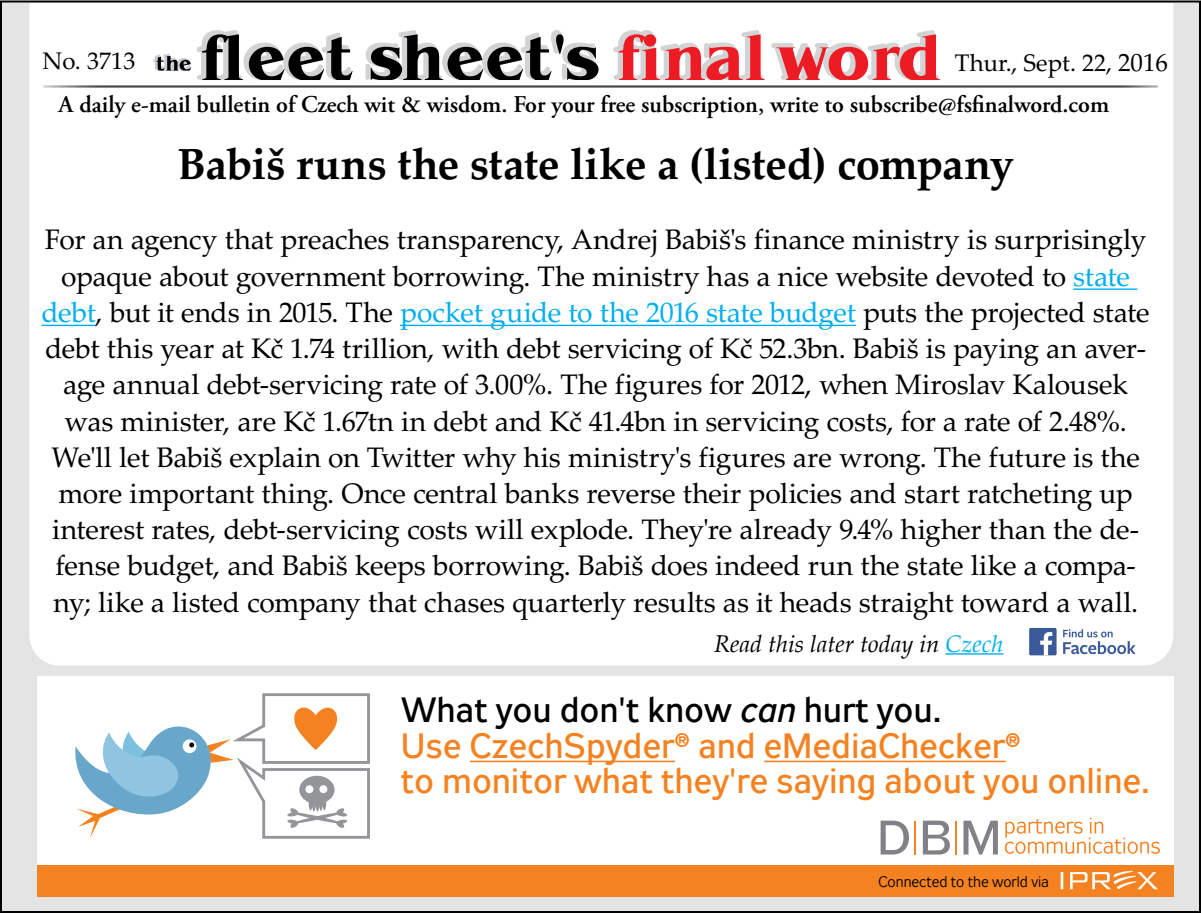
<style>
.page{position:relative;width:1201px;height:913px;background:#fff}
.page>*{position:absolute;margin:0;border:0;box-sizing:border-box;transform-origin:0 0}
.t1{font:700 43.6px "Palatino LTCE";letter-spacing:-.015em;color:#000}
.t2{font:35px/35.2px "Zeppelin 32";letter-spacing:.015em;color:#f58220}
.t3{font:35px "Zeppelin 32";letter-spacing:.015em;color:#000}
.t4{font:28.2px/36.2px "Palatino LTCE";letter-spacing:-.01em;color:#000;text-align:center}
.t5{font:600 24px "Adobe Garamond Pro";color:#000}
.t6{font:italic 24px "Palatino";color:#000}
.t7{font:24px "Palatino LTCE";letter-spacing:.005em;color:#000}
.t8{font:15.2px "Zeppelin 31";color:#000}
.s1{font-size:25px}
.s2{color:#00aeef}
.s3{font-style:italic}
.s4{color:#000}
</style>
<div class="page">
<div style="left:1px;top:1px;width:1198px;height:910px;background:#e5e4e4"></div>
<div style="left:28px;top:1px;width:1146px;height:665px;background:#fff"></div>
<img style="left:40px;top:83px;width:1120px;height:7px">
<svg style="left:153px;top:30px;width:446px;height:50px;background:#a3a3a4"></svg>
<svg style="left:611px;top:30px;width:328px;height:50px;background:#eda0a3"></svg>
<hr style="left:945px;top:653px;width:58px;height:1px;background:#00aeef">
<svg style="left:1062px;top:629px;width:73px;height:25px;background:#c8d1e2"></svg>
<div style="left:1028px;top:627px;width:28px;height:28px;background:#3b5998;border-radius:2px"></div>
<svg style="left:1040px;top:632px;width:12px;height:23px"></svg>
<hr style="left:1073px;top:288px;width:63px;height:2px;background:#00aeef">
<hr style="left:42px;top:324px;width:54px;height:2px;background:#00aeef">
<hr style="left:400px;top:324px;width:455px;height:2px;background:#00aeef">
<div style="left:37px;top:676px;width:1136px;height:220px;background:#fff"></div>
<svg style="left:880px;top:820px;width:117px;height:34px"></svg>
<svg style="left:1004px;top:817px;width:155px;height:36px"></svg>
<hr style="left:914px;top:820px;width:2px;height:34px;background:#f58220">
<hr style="left:954px;top:820px;width:2px;height:34px;background:#f58220">
<div style="left:37px;top:864px;width:1136px;height:32px;background:#f58220"></div>
<svg style="left:1060px;top:872px;width:3px;height:17px"></svg>
<svg style="left:1070px;top:871px;width:87px;height:18px"></svg>
<svg style="left:75px;top:693px;width:295px;height:146px"></svg>
<hr style="left:470px;top:760px;width:205px;height:2px;background:#f58220">
<hr style="left:764px;top:760px;width:241px;height:2px;background:#f58220">
<p class="t7" style="left:42px;top:47px;width:94px">No. 3713</p>
<p class="t7" style="left:954px;top:49px;width:215px">Thur., Sept. 22, <span class="s1">2016</span></p>
<p class="t5" style="left:59px;top:90px;width:1051px">A daily e-mail bulletin of Czech wit &amp; wisdom. For your free subscription, write to subscribe@fsfinalword.com</p>
<p class="t1" style="left:177px;top:138px;width:838px">Babiš runs the state like a (listed) company</p>
<p class="t4" style="left:42px;top:222px;width:1109px">For an agency that preaches transparency, Andrej Babiš's finance ministry is surprisingly opaque about government borrowing. The ministry has a nice website devoted to <span class="s2">state debt</span>, but it ends in 2015. The <span class="s2">pocket guide to the 2016 state budget</span> puts the projected state debt this year at Kč 1.74 trillion, with debt servicing of Kč 52.3bn. Babiš is paying an aver&shy;age annual debt-servicing rate of 3.00%. The figures for 2012, when Miroslav Kalousek was minister, are Kč 1.67tn in debt and Kč 41.4bn in servicing costs, for a rate of 2.48%.<br>We'll let Babiš explain on Twitter why his ministry's figures are wrong. The future is the more important thing. Once central banks reverse their policies and start ratcheting up interest rates, debt-servicing costs will explode. They're already 9.4% higher than the de&shy;fense budget, and Babiš keeps borrowing. Babiš does indeed run the state like a compa&shy;ny; like a listed company that chases quarterly results as it heads straight toward a wall.</p>
<p class="t6" style="left:714px;top:623px;width:291px">Read this later today in <span class="s2">Czech</span></p>
<p class="t3" style="left:401px;top:687px;width:541px">What you don t know <span class="s3">can</span> hurt you.</p>
<p class="t2" style="left:401px;top:695px;width:749px;text-indent:218px"><span class="s4">'<br></span>Use CzechSpyder® and eMediaChecker®<br>to monitor what they're saying about you online.</p>
<p class="t8" style="left:878px;top:871px;width:172px">Connected to the world via</p>
</div>
